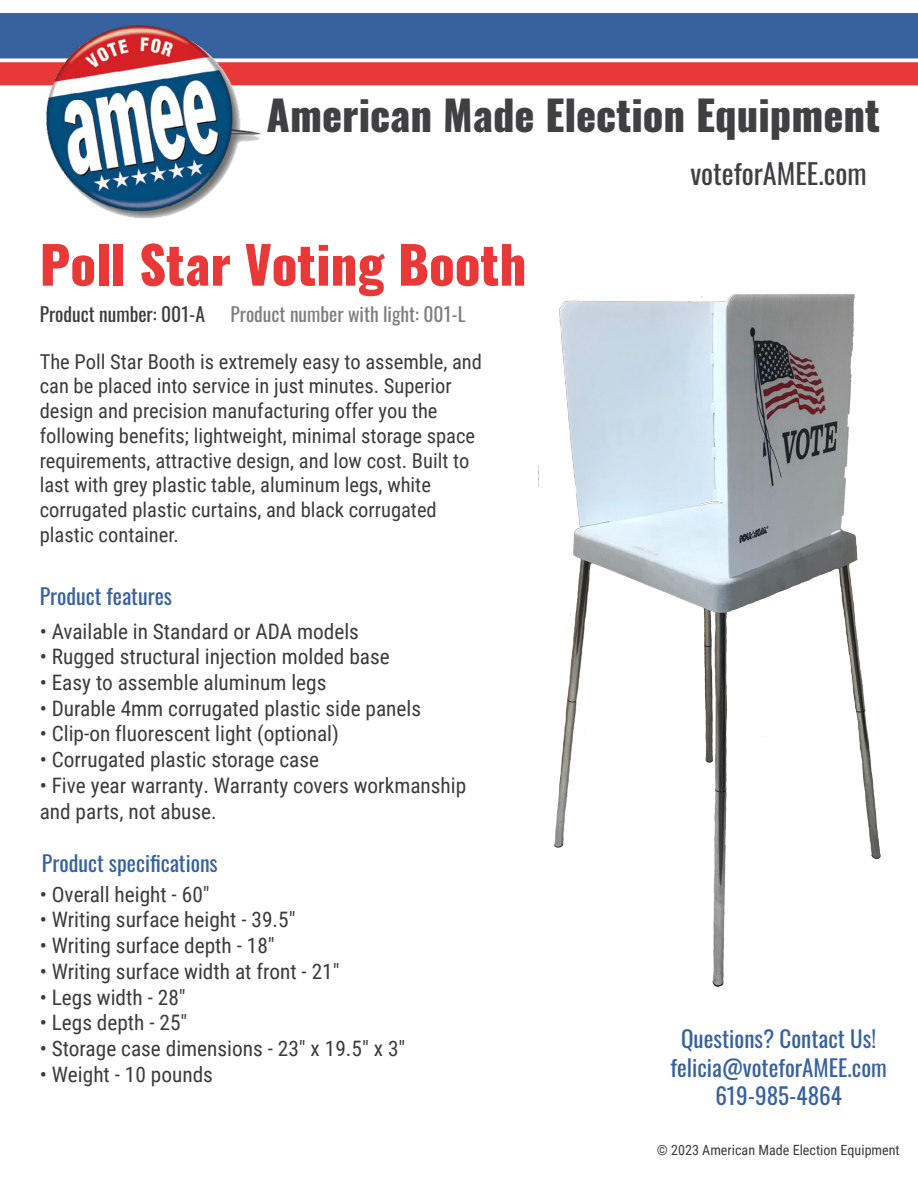
<style>
.page{position:relative;width:918px;height:1188px;background:#fff}
.page>*{position:absolute;margin:0;border:0;box-sizing:border-box;transform-origin:0 0}
.t1{font:800 51.45px "Oswald";color:#e93838}
.t2{font:800 41.25px "Oswald";color:#404042}
.t3{font:28.2px "Oswald";color:#404042}
.t4{font:23.1px/28.2px "Oswald";color:#3861a0;text-align:center}
.t5{font:21.9px "Oswald";color:#3861a0}
.t6{font:21.3px/25.7px "Roboto Condensed";color:#3c3b3b}
.t7{font:20.55px/24.8px "Roboto Condensed";color:#3c3b3b}
.t8{font:19.5px "Oswald";color:#7e7d7d}
.t9{font:19.5px "Oswald";color:#3c3b3b}
.t10{font:14.1px "Roboto Condensed";color:#3c3b3b}
</style>
<div class="page">
<svg style="left:0;top:13px;width:918px;height:72px;background:#775c85"></svg>
<img style="left:40px;top:22px;width:228px;height:197px">
<img style="left:554px;top:293px;width:326px;height:694px">
<h2 class="t2" style="left:267px;top:93px;width:615px">American Made Election Equipment</h2>
<h3 class="t3" style="left:690px;top:148px;width:178px">voteforAMEE.com</h3>
<h1 class="t1" style="left:40px;top:238px;width:488px">Poll Star Voting Booth</h1>
<p class="t9" style="left:40px;top:296px;width:167px">Product number: 001-A</p>
<p class="t8" style="left:230px;top:296px;width:237px">Product number with light: 001-L</p>
<p class="t7" style="left:40px;top:348px;width:444px">The Poll Star Booth is extremely easy to assemble, and can be placed into service in just minutes. Superior design and precision manufacturing offer you the following benefits; lightweight, minimal storage space requirements, attractive design, and low cost. Built to last with grey plastic table, aluminum legs, white corrugated plastic curtains, and black corrugated plastic container.</p>
<p class="t5" style="left:40px;top:576px;width:134px">Product features</p>
<p class="t6" style="left:40px;top:618px;width:321px">• Available in Standard or ADA models</p>
<p class="t6" style="left:40px;top:643px;width:352px">• Rugged structural injection molded base</p>
<p class="t6" style="left:40px;top:669px;width:288px">• Easy to assemble aluminum legs</p>
<p class="t6" style="left:40px;top:695px;width:383px">• Durable 4mm corrugated plastic side panels</p>
<p class="t6" style="left:40px;top:720px;width:301px">• Clip-on fluorescent light (optional)</p>
<p class="t6" style="left:40px;top:746px;width:281px">• Corrugated plastic storage case</p>
<p class="t6" style="left:40px;top:772px;width:428px">• Five year warranty. Warranty covers workmanship and parts, not abuse.</p>
<p class="t5" style="left:42px;top:843px;width:177px">Product specifications</p>
<p class="t6" style="left:40px;top:881px;width:171px">• Overall height - 60"</p>
<p class="t6" style="left:40px;top:906px;width:257px">• Writing surface height - 39.5"</p>
<p class="t6" style="left:40px;top:932px;width:237px">• Writing surface depth - 18"</p>
<p class="t6" style="left:40px;top:958px;width:301px">• Writing surface width at front - 21"</p>
<p class="t6" style="left:40px;top:983px;width:147px">• Legs width - 28"</p>
<p class="t6" style="left:40px;top:1009px;width:149px">• Legs depth - 25"</p>
<p class="t6" style="left:40px;top:1035px;width:367px">• Storage case dimensions - 23" x 19.5" x 3"</p>
<p class="t6" style="left:40px;top:1060px;width:175px">• Weight - 10 pounds</p>
<p class="t4" style="left:670px;top:1023px;width:218px">Questions? Contact Us! felicia@voteforAMEE.com<br>619-985-4864</p>
<p class="t10" style="left:657px;top:1140px;width:244px">© 2023 American Made Election Equipment</p>
</div>
